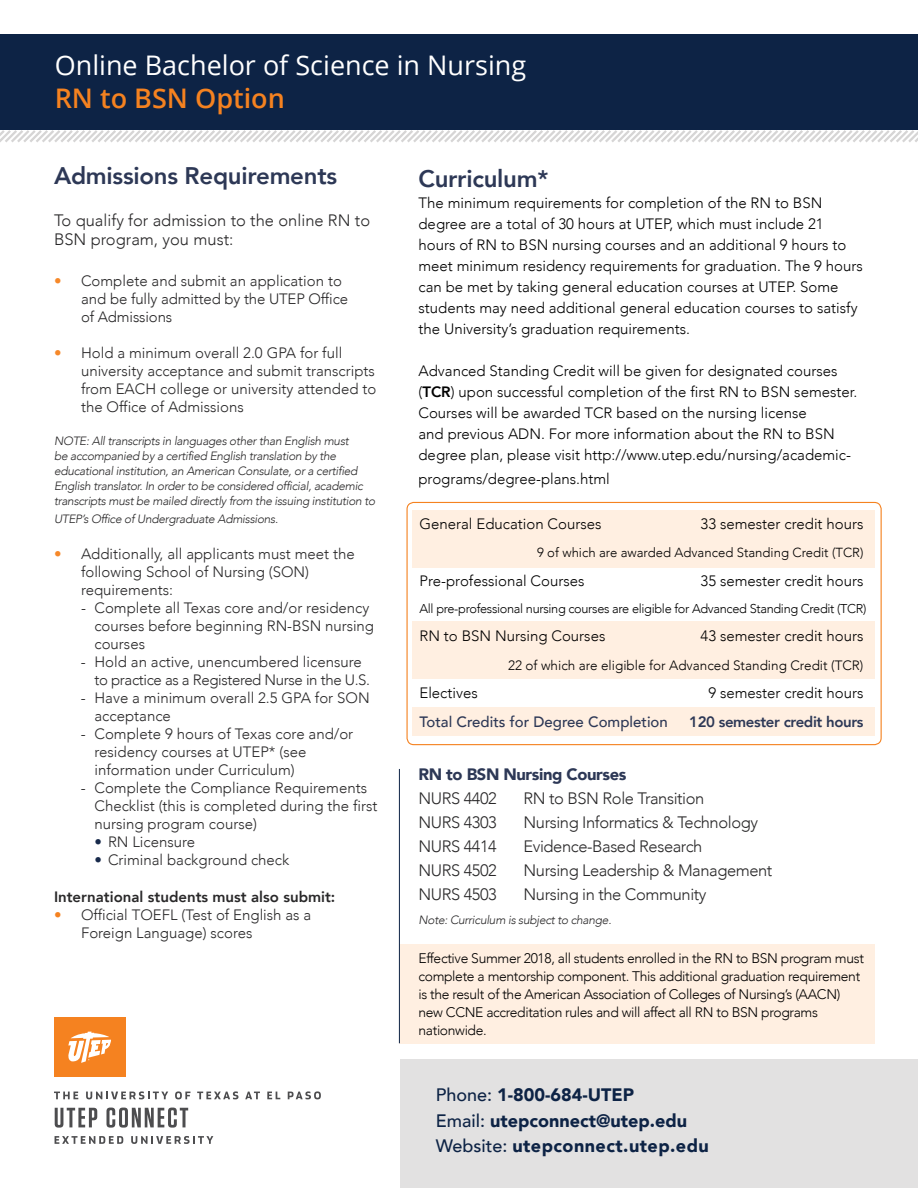
<style>
.page{position:relative;width:918px;height:1188px;background:#fff}
.page>*{position:absolute;margin:0;border:0;box-sizing:border-box;transform-origin:0 0}
.t1{font:27px "Open Sans";color:#fff}
.t2{font:600 27px "Open Sans";color:#f58220}
.t3{font:800 24px "Avenir";letter-spacing:-.01em;color:#2d3856}
.t4{font:900 18px/25.5px "Avenir";color:#0d2345}
.t5{font:300 16.5px "Avenir";letter-spacing:-.025em;color:#292829}
.t6{font:300 16.5px/19.5px "Avenir";color:#292829}
.t7{font:900 16.5px "Avenir";letter-spacing:-.025em;color:#2d3856}
.t8{font:300 15px/21px "Avenir";color:#000}
.t9{font:300 15px/18px "Avenir";color:#292829}
.t10{font:300 15px/18px "Avenir";letter-spacing:-.02em;color:#292829}
.t11{font:800 15px "Avenir";color:#292829}
.t12{font:500 15px "Avenir";color:#2d3856}
.t13{font:800 15px "Avenir";letter-spacing:-.025em;color:#2d3856}
.t14{font:300 13.8px/18px "Avenir";letter-spacing:-.025em;color:#000}
.t15{font:300 13.5px "Avenir";color:#000}
.t16{font:300 13.2px "Avenir";color:#000}
.t17{font:300 12.75px "Avenir";letter-spacing:-.025em;color:#000}
.t18{font:italic 300 12px/15px "Avenir";letter-spacing:-.025em;color:#292829}
.s1{color:#f68829}
.s2{color:#182a4b}
.s3{color:#f58220}
.s4{font-weight:800}
.s5{font-weight:500}
</style>
<div class="page">
<svg style="left:0;top:130px;width:918px;height:12px"></svg>
<div style="left:0;top:34px;width:918px;height:96px;background:#0d2345"></div>
<div style="left:413px;top:510px;width:462px;height:58px;background:#ffefe1"></div>
<div style="left:413px;top:621px;width:462px;height:58px;background:#ffefe1"></div>
<div style="left:413px;top:707px;width:462px;height:28px;background:#ffefe1"></div>
<div style="left:400px;top:944px;width:475px;height:99px;background:#ffefe1"></div>
<div style="left:406px;top:502px;width:476px;height:243px;border:1px solid #f58220;border-radius:7px"></div>
<div style="left:400px;top:1059px;width:518px;height:129px;background:#e2e1e1"></div>
<div style="left:54px;top:1017px;width:71px;height:60px;background:#f58220"></div>
<svg style="left:68px;top:1032px;width:43px;height:31px"></svg>
<svg style="left:54px;top:1092px;width:24px;height:7px"></svg>
<svg style="left:86px;top:1091px;width:82px;height:8px"></svg>
<svg style="left:175px;top:1091px;width:15px;height:8px"></svg>
<svg style="left:197px;top:1091px;width:41px;height:8px"></svg>
<svg style="left:245px;top:1092px;width:15px;height:7px"></svg>
<svg style="left:267px;top:1092px;width:13px;height:7px"></svg>
<svg style="left:288px;top:1091px;width:33px;height:8px"></svg>
<svg style="left:55px;top:1108px;width:42px;height:20px"></svg>
<svg style="left:106px;top:1108px;width:82px;height:20px"></svg>
<svg style="left:55px;top:1136px;width:68px;height:8px"></svg>
<svg style="left:131px;top:1136px;width:82px;height:8px"></svg>
<hr style="left:399px;top:769px;width:1px;height:274px;background:#0d2345">
<h1 class="t1" style="left:55px;top:47px;width:473px">Online Bachelor of Science in Nursing</h1>
<h1 class="t2" style="left:55px;top:79px;width:232px">RN to BSN Option</h1>
<h2 class="t3" style="left:54px;top:157px;width:285px">Admissions Requirements</h2>
<p class="t6" style="left:54px;top:210px;width:318px">To qualify for admission to the online RN to<br>BSN program, you must:</p>
<p class="t9" style="left:81px;top:272px;width:269px;text-indent:-27px"><span class="s1">•</span> Complete and submit an application to and be fully admitted by the UTEP Office of Admissions</p>
<p class="t9" style="left:81px;top:344px;width:297px;text-indent:-27px"><span class="s1">•</span> Hold a minimum overall 2.0 GPA for full university acceptance and submit transcripts from EACH college or university attended to the Office of Admissions</p>
<p class="t18" style="left:54px;top:433px;width:323px">NOTE: All transcripts in languages other than English must<br>be accompanied by a certified English translation by the educational institution, an American Consulate, or a certified English translator. In order to be considered official, academic transcripts must be mailed directly from the issuing institution to</p>
<p class="t18" style="left:54px;top:511px;width:226px">UTEP’s Office of Undergraduate Admissions.</p>
<p class="t9" style="left:81px;top:545px;width:275px;text-indent:-27px"><span class="s1">•</span> Additionally, all applicants must meet the following School of Nursing (SON) requirements:</p>
<p class="t9" style="left:94px;top:599px;width:281px;text-indent:-13px">- Complete all Texas core and/or residency courses before beginning RN-BSN nursing courses</p>
<p class="t10" style="left:94px;top:653px;width:277px;text-indent:-14px">- Hold an active, unencumbered licensure to practice as a Registered Nurse in the U.S.</p>
<p class="t9" style="left:94px;top:689px;width:277px;text-indent:-14px">- Have a minimum overall 2.5 GPA for SON acceptance</p>
<p class="t9" style="left:94px;top:725px;width:260px;text-indent:-14px">- Complete 9 hours of Texas core and/or residency courses at UTEP* (see information under Curriculum)</p>
<p class="t9" style="left:94px;top:779px;width:285px;text-indent:-14px">- Complete the Compliance Requirements<br>Checklist (this is completed during the first nursing program course)</p>
<p class="t9" style="left:94px;top:833px;width:102px"><span class="s2">•</span> RN Licensure</p>
<p class="t9" style="left:94px;top:851px;width:196px"><span class="s2">•</span> Criminal background check</p>
<p class="t11" style="left:54px;top:885px;width:283px">International students must also submit:</p>
<p class="t9" style="left:81px;top:906px;width:232px;text-indent:-27px"><span class="s3">•</span> Official TOEFL (Test of English as a<br>Foreign Language) scores</p>
<h2 class="t3" style="left:418px;top:160px;width:132px">Curriculum*</h2>
<p class="t8" style="left:418px;top:193px;width:446px">The minimum requirements for completion of the RN to BSN degree are a total of 30 hours at UTEP, which must include 21 hours of RN to BSN nursing courses and an additional 9 hours to meet minimum residency requirements for graduation. The 9 hours can be met by taking general education courses at UTEP. Some students may need additional general education courses to satisfy the University’s graduation requirements.</p>
<p class="t8" style="left:418px;top:361px;width:440px">Advanced Standing Credit will be given for designated courses (<span class="s4">TCR</span>) upon successful completion of the first RN to BSN semester.<br>Courses will be awarded TCR based on the nursing license<br>and previous ADN. For more information about the RN to BSN degree plan, please visit http://www.utep.edu/nursing/academic-</p>
<p class="t8" style="left:418px;top:469px;width:193px">programs/degree-plans.html</p>
<p class="t8" style="left:419px;top:513px;width:184px">General Education Courses</p>
<p class="t8" style="left:701px;top:513px;width:164px">33 semester credit hours</p>
<p class="t16" style="left:537px;top:545px;width:328px">9 of which are awarded Advanced Standing Credit (TCR)</p>
<p class="t8" style="left:419px;top:570px;width:167px">Pre-professional Courses</p>
<p class="t8" style="left:701px;top:570px;width:164px">35 semester credit hours</p>
<p class="t17" style="left:419px;top:601px;width:448px">All pre-professional nursing courses are eligible for Advanced Standing Credit (TCR)</p>
<p class="t8" style="left:419px;top:626px;width:187px">RN to BSN Nursing Courses</p>
<p class="t8" style="left:701px;top:626px;width:164px">43 semester credit hours</p>
<p class="t15" style="left:508px;top:657px;width:357px">22 of which are eligible for Advanced Standing Credit (TCR)</p>
<p class="t8" style="left:419px;top:683px;width:60px">Electives</p>
<p class="t8" style="left:708px;top:683px;width:157px">9 semester credit hours</p>
<p class="t12" style="left:419px;top:709px;width:250px">Total Credits for Degree Completion</p>
<p class="t13" style="left:689px;top:710px;width:176px">120 semester credit hours</p>
<p class="t7" style="left:418px;top:760px;width:209px">RN to BSN Nursing Courses</p>
<p class="t5" style="left:418px;top:789px;width:80px">NURS 4402</p>
<p class="t5" style="left:524px;top:789px;width:182px">RN to BSN Role Transition</p>
<p class="t5" style="left:418px;top:813px;width:80px">NURS 4303</p>
<p class="t5" style="left:524px;top:813px;width:236px">Nursing Informatics &amp; Technology</p>
<p class="t5" style="left:418px;top:837px;width:80px">NURS 4414</p>
<p class="t5" style="left:524px;top:837px;width:180px">Evidence-Based Research</p>
<p class="t5" style="left:418px;top:861px;width:80px">NURS 4502</p>
<p class="t5" style="left:524px;top:861px;width:250px">Nursing Leadership &amp; Management</p>
<p class="t5" style="left:418px;top:885px;width:80px">NURS 4503</p>
<p class="t5" style="left:524px;top:885px;width:185px">Nursing in the Community</p>
<p class="t18" style="left:418px;top:913px;width:194px">Note: Curriculum is subject to change.</p>
<p class="t14" style="left:418px;top:950px;width:447px">Effective Summer 2018, all students enrolled in the RN to BSN program must complete a mentorship component. This additional graduation requirement is the result of the American Association of Colleges of Nursing’s (AACN) new CCNE accreditation rules and will affect all RN to BSN programs nationwide.</p>
<p class="t4" style="left:436px;top:1082px;width:274px"><span class="s5">Phone:</span> 1-800-684-UTEP<br><span class="s5">Email:</span> utepconnect@utep.edu<br><span class="s5">Website:</span> utepconnect.utep.edu</p>
</div>
